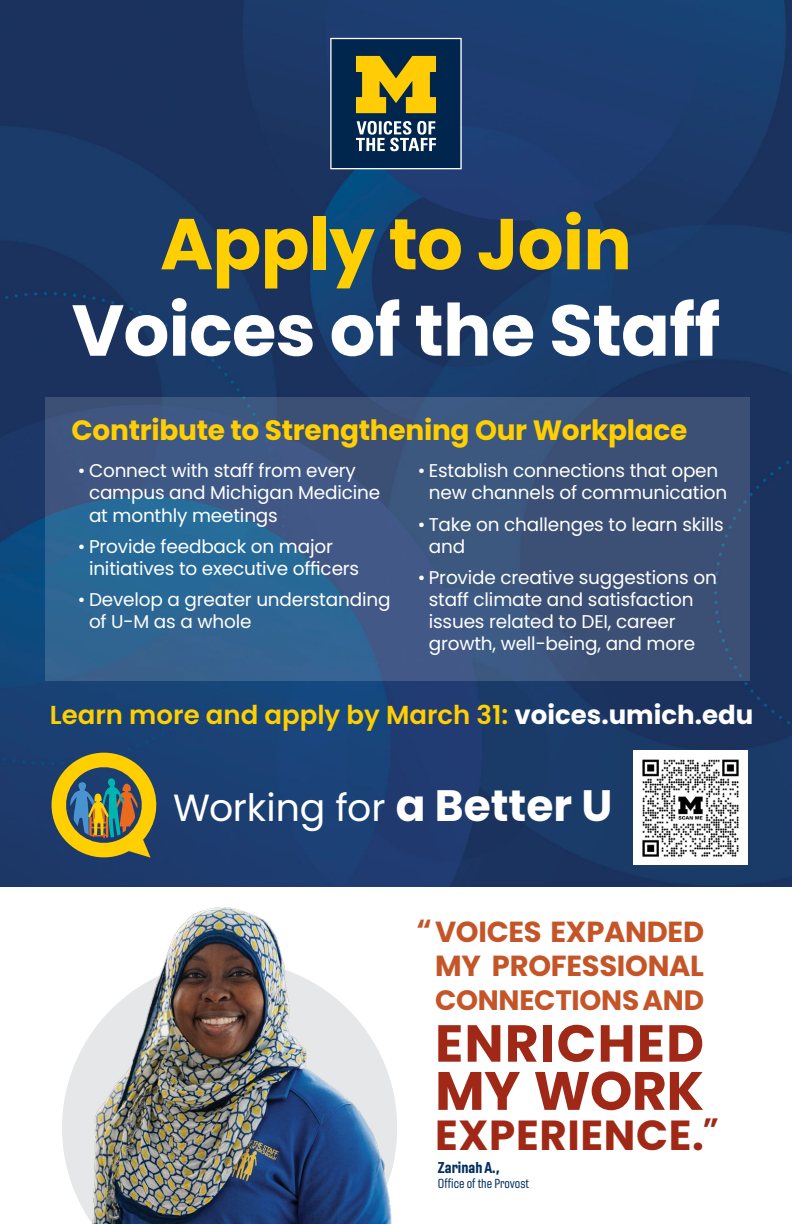
<style>
.page{position:relative;width:792px;height:1224px;background:#fff}
.page>*{position:absolute;margin:0;border:0;box-sizing:border-box;transform-origin:0 0}
.t1{font:700 72px "Poppins";letter-spacing:-.01em;color:#fff}
.t2{font:700 72px "Poppins";letter-spacing:-.01em;color:#ffcf01}
.t3{font:700 54px "Poppins";letter-spacing:-.01em;color:#a02816}
.t4{font:700 52px "Poppins";letter-spacing:.025em;color:#a02816}
.t5{font:700 42px "Poppins";letter-spacing:.015em;color:#a02816}
.t6{font:37.8px "Poppins";color:#fff}
.t7{font:600 33.8px "Poppins";color:#a02816}
.t8{font:700 29px "Poppins";letter-spacing:-.01em;color:#c45528}
.t9{font:700 28px "Poppins";letter-spacing:-.01em;color:#ffcf01}
.t10{font:700 28px "Poppins";letter-spacing:-.01em;color:#c45528}
.t11{font:600 26px "Poppins";color:#ffcf01}
.t12{font:18.4px/22.2px "Poppins";letter-spacing:-.01em;color:#fff}
.t13{font:15.2px "Gineso Con Bol";color:#002e5e}
.t14{font:12.6px "Gineso Con Reg";color:#002e5e}
.s1{font-weight:700;color:#fff}
.s2{font-weight:700;font-size:43.8px}
.s3{font-weight:600;font-size:32px}
</style>
<div class="page">
<svg style="left:62px;top:1055px;width:17px;height:146px;fill:#e6e7e8"></svg>
<img style="left:79px;top:907px;width:318px;height:317px">
<img style="left:0;top:0;width:792px;height:887px">
<svg style="left:330px;top:38px;width:132px;height:131px"></svg>
<svg style="left:45px;top:397px;width:705px;height:284px"></svg>
<svg style="left:44px;top:746px;width:116px;height:119px"></svg>
<img style="left:633px;top:751px;width:114px;height:114px">
<p class="t2" style="left:160px;top:202px;width:473px">Apply to Join</p>
<p class="t1" style="left:72px;top:289px;width:650px">Voices of the Staff</p>
<p class="t9" style="left:71px;top:414px;width:618px">Contribute to Strengthening Our Workplace</p>
<p class="t12" style="left:89px;top:460px;width:293px;text-indent:-11px">• Connect with staff from every campus and Michigan Medicine at monthly meetings</p>
<p class="t12" style="left:89px;top:535px;width:272px;text-indent:-11px">• Provide feedback on major initiatives to executive officers</p>
<p class="t12" style="left:89px;top:589px;width:303px;text-indent:-11px">• Develop a greater understanding of U-M as a whole</p>
<p class="t12" style="left:429px;top:460px;width:300px;text-indent:-11px">• Establish connections that open new channels of communication</p>
<p class="t12" style="left:429px;top:513px;width:297px;text-indent:-11px">• Take on challenges to learn skills and</p>
<p class="t12" style="left:429px;top:566px;width:290px;text-indent:-11px">• Provide creative suggestions on staff climate and satisfaction issues related to DEI, career growth, well-being, and more</p>
<p class="t11" style="left:50px;top:700px;width:705px">Learn more and apply by March 31: <span class="s1">voices.umich.edu</span></p>
<p class="t6" style="left:173px;top:786px;width:441px">Working for <span class="s2">a Better U</span></p>
<p class="t8" style="left:417px;top:915px;width:289px"><span class="s3">“</span>VOICES EXPANDED</p>
<p class="t8" style="left:435px;top:949px;width:271px">MY PROFESSIONAL</p>
<p class="t10" style="left:435px;top:984px;width:271px">CONNECTIONS AND</p>
<p class="t4" style="left:435px;top:1013px;width:270px">ENRICHED</p>
<p class="t3" style="left:435px;top:1060px;width:271px">MY WORK</p>
<p class="t5" style="left:435px;top:1111px;width:271px">EXPERIENCE.</p>
<p class="t7" style="left:703px;top:1110px;width:18px">”</p>
<p class="t13" style="left:438px;top:1158px;width:63px">Zarinah A. ,</p>
<p class="t14" style="left:438px;top:1176px;width:93px">Office of the Provost</p>
</div>
